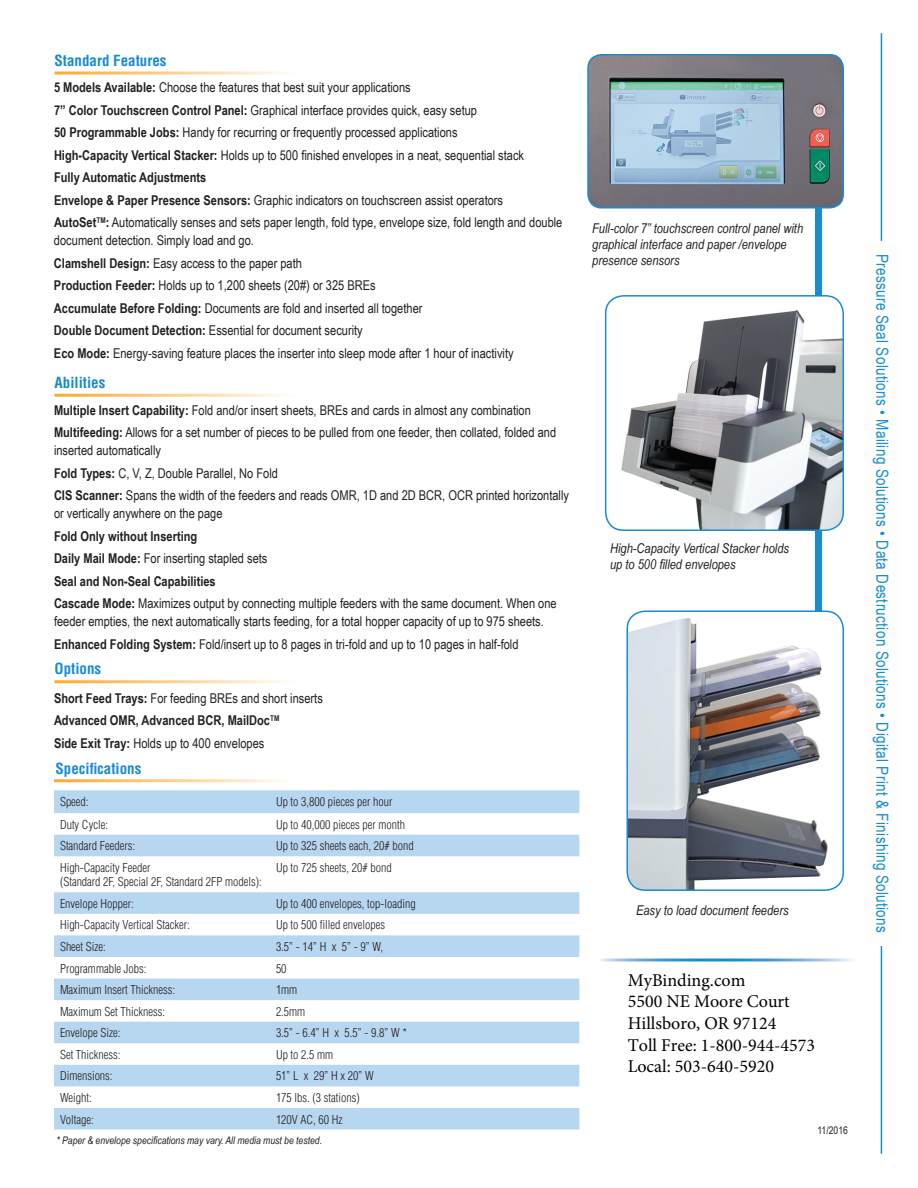
<style>
.page{position:relative;width:918px;height:1188px;background:#fff}
.page>*{position:absolute;margin:0;border:0;box-sizing:border-box;transform-origin:0 0}
.t1{font:18px/21.6px "Minion Pro";color:#000}
.t2{font:16.5px "Arial Narrow";letter-spacing:.02em;color:#198ccd}
.t3{font:700 condensed 15px "Helvetica";color:#198ccd}
.t4{font:13.5px/18px "Arial Narrow";color:#231f20}
.t5{font:italic 13.5px/16.2px "Arial Narrow";color:#231f20}
.t6{font:700 13.5px "Arial Narrow";color:#231f20}
.t7{font:300 condensed 12px "Helvetica";color:#231f20}
.t8{font:italic 10.5px "Arial Narrow";color:#231f20}
.t9{font:10.5px "Arial Narrow";color:#231f20}
.s1{font-weight:700}
</style>
<div class="page">
<div style="left:816px;top:92px;width:6px;height:761px;background:#198ccd"></div>
<div style="left:595px;top:958px;width:260px;height:4px;border:2px solid #fff"></div>
<hr style="left:881px;top:33px;width:1px;height:1121px;background:#198ccd">
<div style="left:864px;top:241px;width:35px;height:705px;background:#fdfefc"></div>
<svg style="left:54px;top:790px;width:525px;height:340px"></svg>
<img style="left:606px;top:296px;width:237px;height:234px">
<div style="left:605px;top:295px;width:239px;height:236px;border:2px solid #198ccd;border-radius:18px"></div>
<img style="left:589px;top:55px;width:253px;height:151px">
<div style="left:587px;top:54px;width:257px;height:155px;border:2px solid #198ccd;border-radius:13px"></div>
<img style="left:627px;top:613px;width:216px;height:277px">
<div style="left:627px;top:610px;width:217px;height:281px;border:2px solid #198ccd;border-radius:18px"></div>
<p class="t3" style="left:55px;top:51px;width:114px">Standard Features</p>
<p class="t4" style="left:54px;top:78px;width:358px"><span class="s1">5 Models Available:</span> Choose the features that best suit your applications</p>
<p class="t4" style="left:54px;top:101px;width:425px"><span class="s1">7” Color Touchscreen Control Panel:</span> Graphical interface provides quick, easy setup</p>
<p class="t4" style="left:54px;top:123px;width:405px"><span class="s1">50 Programmable Jobs:</span> Handy for recurring or frequently processed applications</p>
<p class="t4" style="left:54px;top:146px;width:472px"><span class="s1">High-Capacity Vertical Stacker:</span> Holds up to 500 finished envelopes in a neat, sequential stack</p>
<p class="t6" style="left:54px;top:167px;width:154px">Fully Automatic Adjustments</p>
<p class="t4" style="left:54px;top:191px;width:451px"><span class="s1">Envelope &amp; Paper Presence Sensors:</span> Graphic indicators on touchscreen assist operators</p>
<p class="t4" style="left:54px;top:213px;width:510px"><span class="s1">AutoSet</span><sup>TM</sup><span class="s1">:</span> Automatically senses and sets paper length, fold type, envelope size, fold length and double document detection. Simply load and go.</p>
<p class="t4" style="left:54px;top:254px;width:249px"><span class="s1">Clamshell Design:</span> Easy access to the paper path</p>
<p class="t4" style="left:54px;top:276px;width:323px"><span class="s1">Production Feeder:</span> Holds up to 1,200 sheets (20#) or 325 BREs</p>
<p class="t4" style="left:54px;top:299px;width:370px"><span class="s1">Accumulate Before Folding:</span> Documents are fold and inserted all together</p>
<p class="t4" style="left:54px;top:321px;width:310px"><span class="s1">Double Document Detection:</span> Essential for document security</p>
<p class="t4" style="left:54px;top:344px;width:461px"><span class="s1">Eco Mode:</span> Energy-saving feature places the inserter into sleep mode after 1 hour of inactivity</p>
<p class="t3" style="left:55px;top:373px;width:52px">Abilities</p>
<p class="t4" style="left:54px;top:401px;width:478px"><span class="s1">Multiple Insert Capability:</span> Fold and/or insert sheets, BREs and cards in almost any combination</p>
<p class="t4" style="left:54px;top:423px;width:504px"><span class="s1">Multifeeding:</span> Allows for a set number of pieces to be pulled from one feeder, then collated, folded and inserted automatically</p>
<p class="t4" style="left:54px;top:464px;width:225px"><span class="s1">Fold Types:</span> C, V, Z, Double Parallel, No Fold</p>
<p class="t4" style="left:54px;top:486px;width:517px"><span class="s1">CIS Scanner:</span> Spans the width of the feeders and reads OMR, 1D and 2D BCR, OCR printed horizontally or vertically anywhere on the page</p>
<p class="t6" style="left:54px;top:526px;width:145px">Fold Only without Inserting</p>
<p class="t4" style="left:54px;top:549px;width:215px"><span class="s1">Daily Mail Mode:</span> For inserting stapled sets</p>
<p class="t6" style="left:54px;top:571px;width:163px">Seal and Non-Seal Capabilities</p>
<p class="t4" style="left:54px;top:594px;width:504px"><span class="s1">Cascade Mode:</span> Maximizes output by connecting multiple feeders with the same document. When one feeder empties, the next automatically starts feeding, for a total hopper capacity of up to 975 sheets.</p>
<p class="t4" style="left:54px;top:635px;width:466px"><span class="s1">Enhanced Folding System:</span> Fold/insert up to 8 pages in tri-fold and up to 10 pages in half-fold</p>
<p class="t3" style="left:55px;top:659px;width:48px">Options</p>
<p class="t4" style="left:54px;top:689px;width:270px"><span class="s1">Short Feed Trays:</span> For feeding BREs and short inserts</p>
<p class="t6" style="left:54px;top:710px;width:227px">Advanced OMR, Advanced BCR, MailDoc<sup>TM</sup></p>
<p class="t4" style="left:54px;top:734px;width:212px"><span class="s1">Side Exit Tray:</span> Holds up to 400 envelopes</p>
<p class="t3" style="left:56px;top:759px;width:87px">Specifications</p>
<p class="t7" style="left:60px;top:794px;width:30px">Speed:</p>
<p class="t7" style="left:276px;top:794px;width:118px">Up to 3,800 pieces per hour</p>
<p class="t7" style="left:60px;top:817px;width:49px">Duty Cycle:</p>
<p class="t7" style="left:276px;top:817px;width:131px">Up to 40,000 pieces per month</p>
<p class="t7" style="left:60px;top:838px;width:77px">Standard Feeders:</p>
<p class="t7" style="left:276px;top:838px;width:139px">Up to 325 sheets each, 20# bond</p>
<p class="t7" style="left:60px;top:860px;width:92px">High-Capacity Feeder</p>
<p class="t7" style="left:60px;top:874px;width:203px">(Standard 2F, Special 2F, Standard 2FP models):</p>
<p class="t7" style="left:276px;top:860px;width:117px">Up to 725 sheets, 20# bond</p>
<p class="t7" style="left:60px;top:896px;width:75px">Envelope Hopper:</p>
<p class="t7" style="left:276px;top:896px;width:141px">Up to 400 envelopes, top-loading</p>
<p class="t7" style="left:60px;top:918px;width:131px">High-Capacity Vertical Stacker:</p>
<p class="t7" style="left:276px;top:918px;width:111px">Up to 500 filled envelopes</p>
<p class="t7" style="left:60px;top:939px;width:47px">Sheet Size:</p>
<p class="t7" style="left:276px;top:939px;width:109px">3.5” - 14” H x 5” - 9” W,</p>
<p class="t7" style="left:60px;top:961px;width:88px">Programmable Jobs:</p>
<p class="t7" style="left:276px;top:961px;width:12px">50</p>
<p class="t7" style="left:60px;top:982px;width:117px">Maximum Insert Thickness:</p>
<p class="t7" style="left:276px;top:982px;width:23px">1mm</p>
<p class="t7" style="left:60px;top:1004px;width:107px">Maximum Set Thickness:</p>
<p class="t7" style="left:276px;top:1004px;width:31px">2.5mm</p>
<p class="t7" style="left:60px;top:1025px;width:62px">Envelope Size:</p>
<p class="t7" style="left:276px;top:1025px;width:133px">3.5” - 6.4” H x 5.5” - 9.8” W *</p>
<p class="t7" style="left:60px;top:1047px;width:62px">Set Thickness:</p>
<p class="t7" style="left:276px;top:1047px;width:59px">Up to 2.5 mm</p>
<p class="t7" style="left:60px;top:1069px;width:54px">Dimensions:</p>
<p class="t7" style="left:276px;top:1069px;width:99px">51” L x 29” H x 20” W</p>
<p class="t7" style="left:60px;top:1090px;width:33px">Weight:</p>
<p class="t7" style="left:276px;top:1090px;width:85px">175 lbs. (3 stations)</p>
<p class="t7" style="left:60px;top:1112px;width:35px">Voltage:</p>
<p class="t7" style="left:276px;top:1112px;width:68px">120V AC, 60 Hz</p>
<p class="t8" style="left:56px;top:1133px;width:267px">* Paper &amp; envelope specifications may vary. All media must be tested.</p>
<p class="t5" style="left:592px;top:220px;width:213px">Full-color 7” touchscreen control panel with graphical interface and paper /envelope presence sensors</p>
<p class="t5" style="left:610px;top:540px;width:180px">High-Capacity Vertical Stacker holds</p>
<p class="t5" style="left:610px;top:556px;width:127px">up to 500 filled envelopes</p>
<p class="t5" style="left:636px;top:902px;width:154px">Easy to load document feeders</p>
<h1 class="t1" style="left:628px;top:969px;width:189px">MyBinding.com<br>5500 NE Moore Court<br>Hillsboro, OR 97124<br>Toll Free: 1-800-944-4573<br>Local: 503-640-5920</h1>
<p class="t9" style="left:818px;top:1123px;width:32px">11/2016</p>
<p class="t2" style="left:895px;top:254px;width:680px;rotate:90deg">Pressure Seal Solutions • Mailing Solutions • Data Destruction Solutions • Digital Print &amp; Finishing Solutions</p>
</div>
